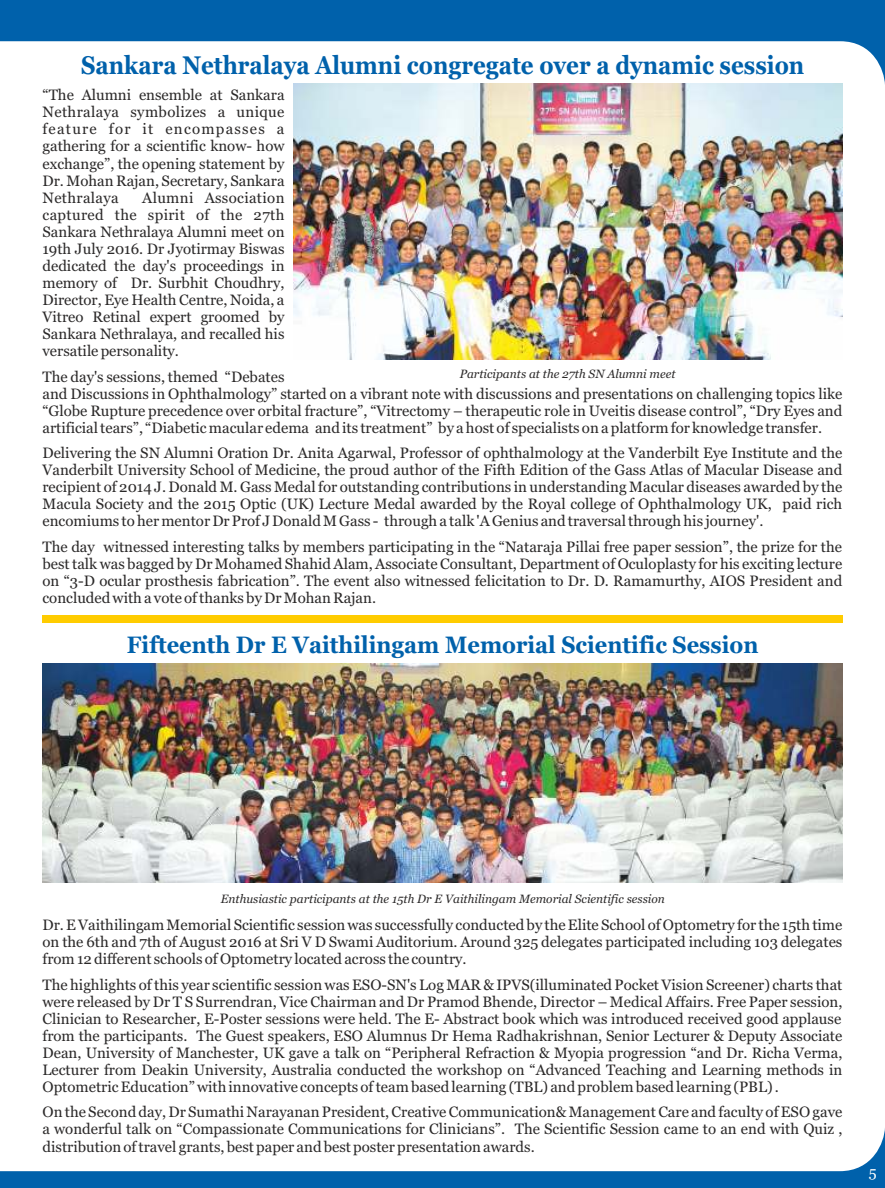
<style>
.page{position:relative;width:885px;height:1188px;background:#fff}
.page>*{position:absolute;margin:0;border:0;box-sizing:border-box;transform-origin:0 0}
.t1{font:700 25.35px "Georgia";color:#0061ab;scale:.88 1}
.t2{font:700 23.55px "Georgia";color:#0061ab;scale:.93 1}
.t3{font:15px/17.1px "Georgia";color:#2b2929;text-align:justify}
.t4{font:15px "Georgia";color:#fff}
.t5{font:italic 12px "Georgia";color:#2b2929}
</style>
<div class="page">
<svg style="left:0;top:1135px;width:884px;height:53px"></svg>
<svg style="left:0;top:0;width:884px;height:85px"></svg>
<div style="left:42px;top:616px;width:800px;height:7px;background:#fc0"></div>
<img style="left:43px;top:663px;width:799px;height:220px">
<img style="left:293px;top:83px;width:549px;height:277px">
<h1 class="t1" style="left:81px;top:55px;width:823px">Sankara Nethralaya Alumni congregate over a dynamic session</h1>
<p class="t3" style="left:43px;top:88px;width:243px">“The Alumni ensemble at Sankara Nethralaya symbolizes a unique feature for it encompasses a gathering for a scientific know- how exchange”, the opening statement by Dr. Mohan Rajan, Secretary, Sankara Nethralaya</p>
<p class="t3" style="left:42px;top:190px;width:243px;text-indent:100px">Alumni Association captured the spirit of the 27th Sankara Nethralaya Alumni meet on 19th July 2016. Dr Jyotirmay Biswas dedicated the day's proceedings in memory of Dr. Surbhit Choudhry, Director, Eye Health Centre, Noida, a Vitreo Retinal expert groomed by Sankara Nethralaya, and recalled his versatile personality.</p>
<p class="t3" style="left:42px;top:369px;width:801px;text-align:left">The day's sessions, themed “Debates<br>and Discussions in Ophthalmology” started on a vibrant note with discussions and presentations on challenging topics like “Globe Rupture precedence over orbital fracture”, “Vitrectomy – therapeutic role in Uveitis disease control”, “Dry Eyes and artificial tears”, “Diabetic macular edema and its treatment” by a host of specialists on a platform for knowledge transfer.</p>
<p class="t3" style="left:42px;top:446px;width:801px">Delivering the SN Alumni Oration Dr. Anita Agarwal, Professor of ophthalmology at the Vanderbilt Eye Institute and the Vanderbilt University School of Medicine, the proud author of the Fifth Edition of the Gass Atlas of Macular Disease and recipient of 2014 J. Donald M. Gass Medal for outstanding contributions in understanding Macular diseases awarded by the Macula Society and the 2015 Optic (UK) Lecture Medal awarded by the Royal college of Ophthalmology UK, paid rich encomiums to her mentor Dr Prof J Donald M Gass - through a talk 'A Genius and traversal through his journey'.</p>
<p class="t3" style="left:42px;top:539px;width:801px">The day witnessed interesting talks by members participating in the “Nataraja Pillai free paper session”, the prize for the best talk was bagged by Dr Mohamed Shahid Alam, Associate Consultant, Department of Oculoplasty for his exciting lecture on “3-D ocular prosthesis fabrication”. The event also witnessed felicitation to Dr. D. Ramamurthy, AIOS President and concluded with a vote of thanks by Dr Mohan Rajan.</p>
<p class="t5" style="left:459px;top:369px;width:217px">Participants at the 27th SN Alumni meet</p>
<h2 class="t2" style="left:127px;top:636px;width:680px">Fifteenth Dr E Vaithilingam Memorial Scientific Session</h2>
<p class="t5" style="left:221px;top:894px;width:445px">Enthusiastic participants at the 15th Dr E Vaithilingam Memorial Scientific session</p>
<p class="t3" style="left:43px;top:917px;width:801px">Dr. E Vaithilingam Memorial Scientific session was successfully conducted by the Elite School of Optometry for the 15th time on the 6th and 7th of August 2016 at Sri V D Swami Auditorium. Around 325 delegates participated including 103 delegates from 12 different schools of Optometry located across the country.</p>
<p class="t3" style="left:42px;top:977px;width:801px">The highlights of this year scientific session was ESO-SN's Log MAR &amp; IPVS(illuminated Pocket Vision Screener) charts that were released by Dr T S Surrendran, Vice Chairman and Dr Pramod Bhende, Director – Medical Affairs. Free Paper session, Clinician to Researcher, E-Poster sessions were held. The E- Abstract book which was introduced received good applause from the participants. The Guest speakers, ESO Alumnus Dr Hema Radhakrishnan, Senior Lecturer &amp; Deputy Associate Dean, University of Manchester, UK gave a talk on “Peripheral Refraction &amp; Myopia progression “and Dr. Richa Verma, Lecturer from Deakin University, Australia conducted the workshop on “Advanced Teaching and Learning methods in Optometric Education” with innovative concepts of team based learning (TBL) and problem based learning (PBL) .</p>
<p class="t3" style="left:42px;top:1105px;width:801px">On the Second day, Dr Sumathi Narayanan President, Creative Communication&amp; Management Care and faculty of ESO gave a wonderful talk on “Compassionate Communications for Clinicians”. The Scientific Session came to an end with Quiz , distribution of travel grants, best paper and best poster presentation awards.</p>
<p class="t4" style="left:868px;top:1165px;width:9px">5</p>
</div>
